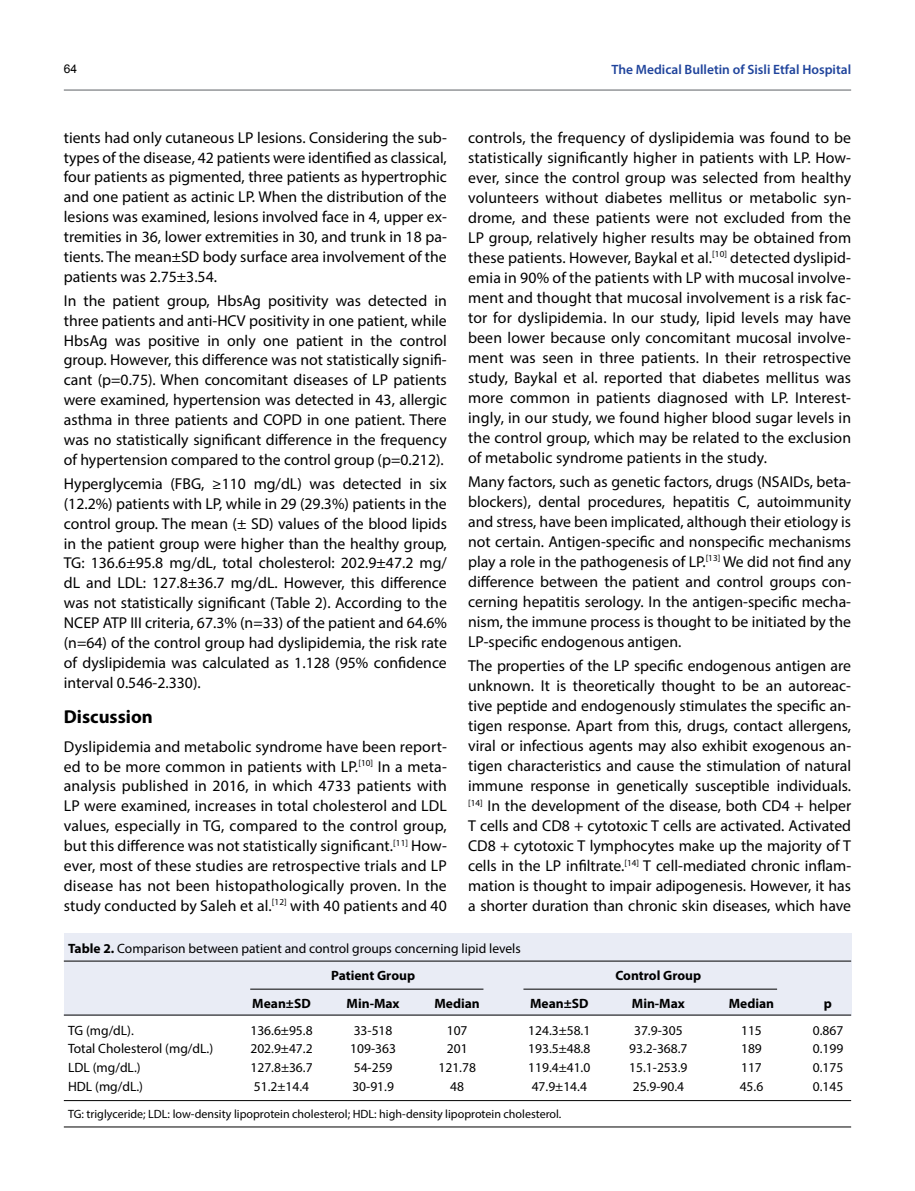
<style>
.page{position:relative;width:915px;height:1191px;background:#fff}
.page>*{position:absolute;margin:0;border:0;box-sizing:border-box;transform-origin:0 0}
.t1{font:700 18.75px "Myriad Pro";color:#000}
.t2{font:15.75px/20px "Myriad Pro";color:#000;text-align:justify}
.t3{font:13.5px/27.2px "Myriad Pro";color:#000}
.t4{font:700 13.5px "Myriad Pro";color:#000}
.t5{font:600 13.5px "Myriad Pro";color:#20449c}
.t6{font:12px "Myriad Pro";color:#000}
.t7{font:12px "Arial";color:#000}
.s1{font-weight:700}
</style>
<div class="page">
<hr style="left:64px;top:89px;width:786px;height:2px;background:#939598">
<div style="left:64px;top:932px;width:786px;height:83px;background:#e9ecf5"></div>
<hr style="left:250px;top:989px;width:233px;height:1px;background:#000">
<hr style="left:523px;top:989px;width:253px;height:1px;background:#000">
<hr style="left:64px;top:1100px;width:786px;height:1px;background:#000">
<hr style="left:64px;top:1126px;width:786px;height:1px;background:#000">
<hr style="left:64px;top:960px;width:786px;height:1px;background:#000">
<hr style="left:64px;top:1014px;width:786px;height:1px;background:#000">
<p class="t7" style="left:64px;top:60px;width:15px">64</p>
<p class="t5" style="left:611px;top:61px;width:241px">The Medical Bulletin of Sisli Etfal Hospital</p>
<p class="t2" style="left:468px;top:127px;width:384px">controls, the frequency of dyslipidemia was found to be statistically significantly higher in patients with LP. How&shy;ever, since the control group was selected from healthy volunteers without diabetes mellitus or metabolic syn&shy;drome, and these patients were not excluded from the LP group, relatively higher results may be obtained from these patients. However, Baykal et al.<sup>[10]</sup> detected dyslipid&shy;emia in 90% of the patients with LP with mucosal involve&shy;ment and thought that mucosal involvement is a risk fac&shy;tor for dyslipidemia. In our study, lipid levels may have been lower because only concomitant mucosal involve&shy;ment was seen in three patients. In their retrospective study, Baykal et al. reported that diabetes mellitus was more common in patients diagnosed with LP. Interest&shy;ingly, in our study, we found higher blood sugar levels in the control group, which may be related to the exclusion of metabolic syndrome patients in the study.</p>
<p class="t2" style="left:468px;top:471px;width:384px">Many factors, such as genetic factors, drugs (NSAIDs, beta&shy;blockers), dental procedures, hepatitis C, autoimmunity and stress, have been implicated, although their etiology is not certain. Antigen-specific and nonspecific mechanisms play a role in the pathogenesis of LP.<sup>[13]</sup> We did not find any difference between the patient and control groups con&shy;cerning hepatitis serology. In the antigen-specific mecha&shy;nism, the immune process is thought to be initiated by the LP-specific endogenous antigen.</p>
<p class="t2" style="left:468px;top:655px;width:384px">The properties of the LP specific endogenous antigen are unknown. It is theoretically thought to be an autoreac&shy;tive peptide and endogenously stimulates the specific an&shy;tigen response. Apart from this, drugs, contact allergens, viral or infectious agents may also exhibit exogenous an&shy;tigen characteristics and cause the stimulation of natural immune response in genetically susceptible individuals. <sup>[14]</sup> In the development of the disease, both CD4 + helper T cells and CD8 + cytotoxic T cells are activated. Activated CD8 + cytotoxic T lymphocytes make up the majority of T cells in the LP infiltrate.<sup>[14]</sup> T cell-mediated chronic inflam&shy;mation is thought to impair adipogenesis. However, it has a shorter duration than chronic skin diseases, which have</p>
<p class="t3" style="left:331px;top:934px;width:191px;text-indent:-263px"><span class="s1">Table 2.</span> Comparison between patient and control groups concerning lipid levels<br><span class="s1">Patient Group</span></p>
<p class="t2" style="left:64px;top:127px;width:384px">tients had only cutaneous LP lesions. Considering the sub&shy;types of the disease, 42 patients were identified as classical, four patients as pigmented, three patients as hypertrophic and one patient as actinic LP. When the distribution of the lesions was examined, lesions involved face in 4, upper ex&shy;tremities in 36, lower extremities in 30, and trunk in 18 pa&shy;tients. The mean±SD body surface area involvement of the patients was 2.75±3.54.</p>
<p class="t2" style="left:64px;top:290px;width:384px">In the patient group, HbsAg positivity was detected in three patients and anti-HCV positivity in one patient, while HbsAg was positive in only one patient in the control group. However, this difference was not statistically signifi&shy;cant (p=0.75). When concomitant diseases of LP patients were examined, hypertension was detected in 43, allergic asthma in three patients and COPD in one patient. There was no statistically significant difference in the frequency of hypertension compared to the control group (p=0.212).</p>
<p class="t2" style="left:64px;top:473px;width:384px">Hyperglycemia (FBG, ≥110 mg/dL) was detected in six (12.2%) patients with LP, while in 29 (29.3%) patients in the control group. The mean (± SD) values of the blood lipids in the patient group were higher than the healthy group, TG: 136.6±95.8 mg/dL, total cholesterol: 202.9±47.2 mg/ dL and LDL: 127.8±36.7 mg/dL. However, this difference was not statistically significant (Table 2). According to the NCEP ATP III criteria, 67.3% (n=33) of the patient and 64.6% (n=64) of the control group had dyslipidemia, the risk rate of dyslipidemia was calculated as 1.128 (95% confidence interval 0.546-2.330).</p>
<p class="t1" style="left:64px;top:705px;width:91px">Discussion</p>
<p class="t2" style="left:64px;top:736px;width:384px">Dyslipidemia and metabolic syndrome have been report&shy;ed to be more common in patients with LP.<sup>[10]</sup> In a meta&shy;analysis published in 2016, in which 4733 patients with LP were examined, increases in total cholesterol and LDL values, especially in TG, compared to the control group, but this difference was not statistically significant.<sup>[11]</sup> How&shy;ever, most of these studies are retrospective trials and LP disease has not been histopathologically proven. In the study conducted by Saleh et al.<sup>[12]</sup> with 40 patients and 40</p>
<p class="t4" style="left:615px;top:967px;width:87px">Control Group</p>
<p class="t4" style="left:252px;top:994px;width:60px">Mean±SD</p>
<p class="t4" style="left:346px;top:994px;width:55px">Min-Max</p>
<p class="t4" style="left:434px;top:994px;width:47px">Median</p>
<p class="t4" style="left:530px;top:994px;width:60px">Mean±SD</p>
<p class="t4" style="left:631px;top:994px;width:55px">Min-Max</p>
<p class="t4" style="left:728px;top:994px;width:47px">Median</p>
<p class="t4" style="left:823px;top:994px;width:10px">p</p>
<p class="t3" style="left:68px;top:1016px;width:67px">TG (mg/dL).</p>
<p class="t3" style="left:250px;top:1016px;width:64px">136.6±95.8</p>
<p class="t3" style="left:353px;top:1016px;width:40px">33-518</p>
<p class="t3" style="left:446px;top:1016px;width:22px">107</p>
<p class="t3" style="left:528px;top:1016px;width:64px">124.3±58.1</p>
<p class="t3" style="left:634px;top:1016px;width:50px">37.9-305</p>
<p class="t3" style="left:740px;top:1016px;width:22px">115</p>
<p class="t3" style="left:812px;top:1016px;width:32px">0.867</p>
<p class="t3" style="left:68px;top:1035px;width:146px">Total Cholesterol (mg/dL.)</p>
<p class="t3" style="left:250px;top:1035px;width:64px">202.9±47.2</p>
<p class="t3" style="left:350px;top:1035px;width:47px">109-363</p>
<p class="t3" style="left:446px;top:1035px;width:22px">201</p>
<p class="t3" style="left:528px;top:1035px;width:64px">193.5±48.8</p>
<p class="t3" style="left:629px;top:1035px;width:60px">93.2-368.7</p>
<p class="t3" style="left:740px;top:1035px;width:22px">189</p>
<p class="t3" style="left:812px;top:1035px;width:32px">0.199</p>
<p class="t3" style="left:68px;top:1053px;width:74px">LDL (mg/dL.)</p>
<p class="t3" style="left:250px;top:1053px;width:64px">127.8±36.7</p>
<p class="t3" style="left:353px;top:1053px;width:40px">54-259</p>
<p class="t3" style="left:438px;top:1053px;width:39px">121.78</p>
<p class="t3" style="left:528px;top:1053px;width:64px">119.4±41.0</p>
<p class="t3" style="left:629px;top:1053px;width:60px">15.1-253.9</p>
<p class="t3" style="left:740px;top:1053px;width:22px">117</p>
<p class="t3" style="left:812px;top:1053px;width:32px">0.175</p>
<p class="t3" style="left:68px;top:1072px;width:76px">HDL (mg/dL.)</p>
<p class="t3" style="left:254px;top:1072px;width:57px">51.2±14.4</p>
<p class="t3" style="left:352px;top:1072px;width:43px">30-91.9</p>
<p class="t3" style="left:450px;top:1072px;width:15px">48</p>
<p class="t3" style="left:531px;top:1072px;width:57px">47.9±14.4</p>
<p class="t3" style="left:632px;top:1072px;width:53px">25.9-90.4</p>
<p class="t3" style="left:739px;top:1072px;width:25px">45.6</p>
<p class="t3" style="left:812px;top:1072px;width:32px">0.145</p>
<p class="t6" style="left:68px;top:1106px;width:494px">TG: triglyceride; LDL: low-density lipoprotein cholesterol; HDL: high-density lipoprotein cholesterol.</p>
</div>
